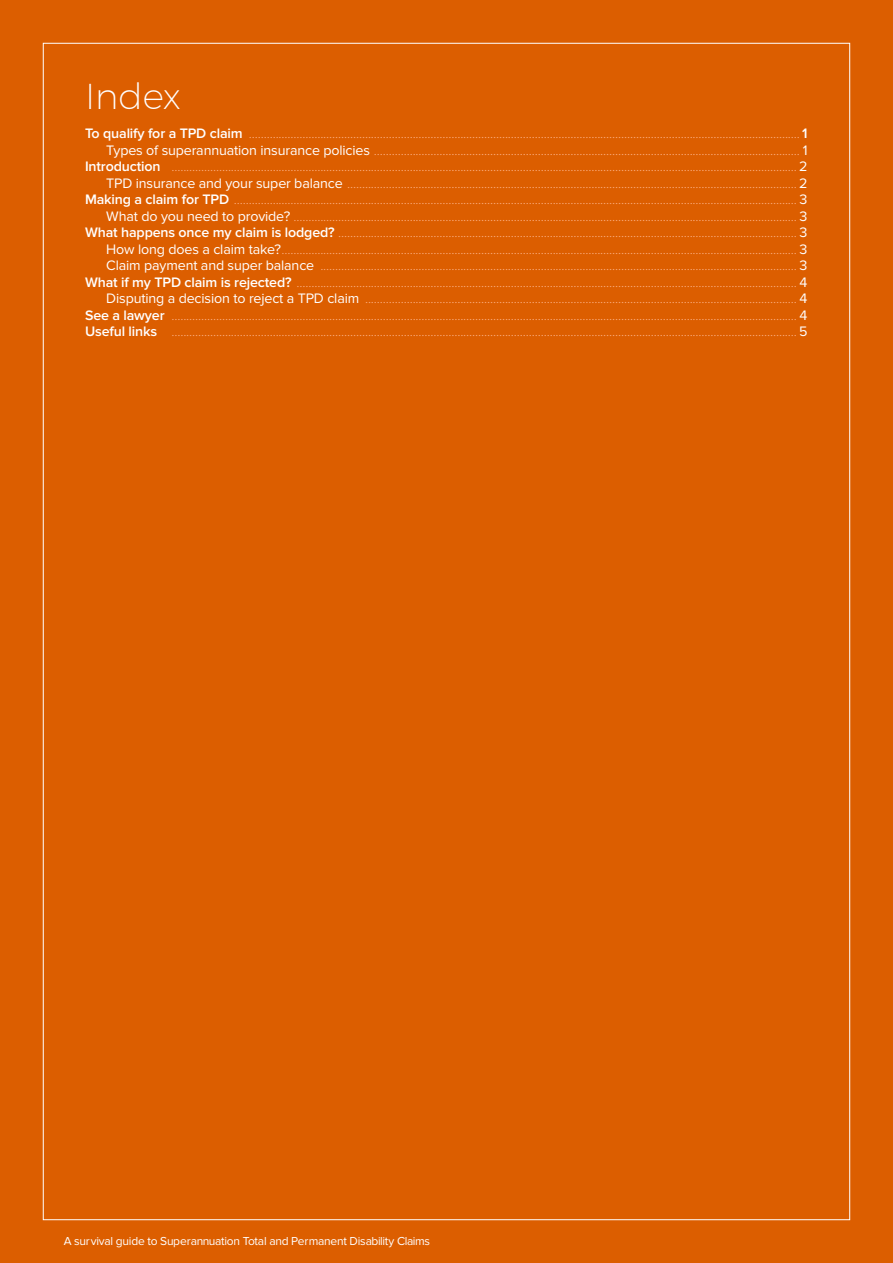
<style>
.page{position:relative;width:893px;height:1263px;background:#dc5e00}
.page>*{position:absolute;margin:0;border:0;box-sizing:border-box;transform-origin:0 0}
.Heading_1{font:200 36px "Montserrat";color:#fff}
.t1{font:300 14.25px "Proxima Nova";color:#fcae80}
.t2{font:12px "Proxima Nova";letter-spacing:-.02em;color:#fff}
.s1{font-weight:600;color:#fff}
.s2{font-weight:400;color:#fff}
</style>
<div class="page">
<p class="Heading_1" style="left:85px;top:69px;width:98px">Index</p>
<p class="t1" style="left:85px;top:125px;width:724px"><span class="s1">To qualify for a TPD claim</span> ......................................................................................................................................................................................... <span class="s1">1</span></p>
<p class="t1" style="left:106px;top:142px;width:703px"><span class="s2">Types of superannuation insurance policies</span> ............................................................................................................................................... <span class="s2">1</span></p>
<p class="t1" style="left:85px;top:158px;width:724px"><span class="s1">Introduction</span> .................................................................................................................................................................................................................. <span class="s2">2</span></p>
<p class="t1" style="left:106px;top:175px;width:703px"><span class="s2">TPD insurance and your super balance</span> ....................................................................................................................................................... <span class="s2">2</span></p>
<p class="t1" style="left:85px;top:191px;width:724px"><span class="s1">Making a claim for TPD</span> ............................................................................................................................................................................................. <span class="s2">3</span></p>
<p class="t1" style="left:106px;top:208px;width:703px"><span class="s2">What do you need to provide?</span> ......................................................................................................................................................................... <span class="s2">3</span></p>
<p class="t1" style="left:85px;top:224px;width:724px"><span class="s1">What happens once my claim is lodged?</span> .......................................................................................................................................................... <span class="s2">3</span></p>
<p class="t1" style="left:106px;top:241px;width:703px"><span class="s2">How long does a claim take?</span>............................................................................................................................................................................. <span class="s2">3</span></p>
<p class="t1" style="left:106px;top:257px;width:703px"><span class="s2">Claim payment and super balance</span> ................................................................................................................................................................ <span class="s2">3</span></p>
<p class="t1" style="left:85px;top:274px;width:724px"><span class="s1">What if my TPD claim is rejected?</span> ........................................................................................................................................................................ <span class="s2">4</span></p>
<p class="t1" style="left:106px;top:290px;width:703px"><span class="s2">Disputing a decision to reject a TPD claim</span> ................................................................................................................................................. <span class="s2">4</span></p>
<p class="t1" style="left:85px;top:307px;width:724px"><span class="s1">See a lawyer</span> .................................................................................................................................................................................................................. <span class="s2">4</span></p>
<p class="t1" style="left:85px;top:323px;width:724px"><span class="s1">Useful links</span> ..................................................................................................................................................................................................................<span class="s2">5</span></p>
<p class="t2" style="left:64px;top:1234px;width:368px">A survival guide to Superannuation Total and Permanent Disability Claims</p>
</div>
